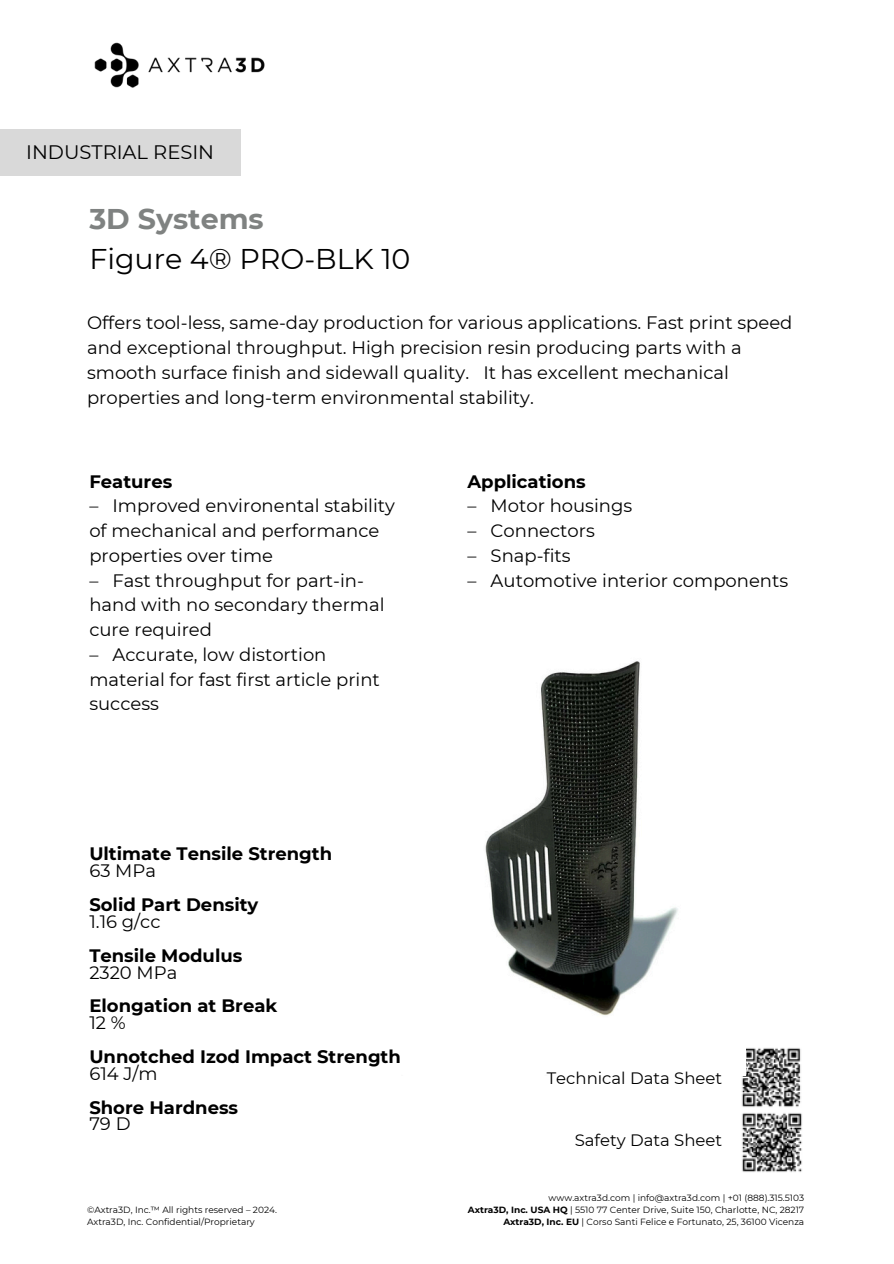
<style>
.page{position:relative;width:894px;height:1264px;background:#fff}
.page>*{position:absolute;margin:0;border:0;box-sizing:border-box;transform-origin:0 0}
.t1{font:28.5px/39.3px "Montserrat";color:#000}
.t2{font:19.5px "Montserrat";color:#000}
.t3{font:18px/24.8px "Montserrat";color:#000}
.t4{font:700 18px/16.8px "Montserrat";color:#000}
.t5{font:16.5px "Montserrat";color:#000}
.t6{font:9px "Montserrat";color:#000}
.s1{font-weight:700;color:#7f8281}
.s2{font-weight:400}
.s3{font-weight:700}
</style>
<div class="page">
<img style="left:94px;top:42px;width:171px;height:46px">
<div style="left:0;top:129px;width:240px;height:47px;background:#d9d9d9"></div>
<img style="left:741px;top:1048px;width:61px;height:124px">
<img style="left:485px;top:661px;width:260px;height:414px">
<h3 class="t2" style="left:26px;top:140px;width:189px">INDUSTRIAL RESIN</h3>
<p class="t1" style="left:89px;top:199px;width:322px"><span class="s1">3D Systems<br></span>Figure 4® PRO-BLK 10</p>
<h3 class="t3" style="left:87px;top:310px;width:706px">Offers tool-less, same-day production for various applications. Fast print speed and exceptional throughput. High precision resin producing parts with a smooth surface finish and sidewall quality. It has excellent mechanical properties and long-term environmental stability.</h3>
<h3 class="t4" style="left:89px;top:472px;width:84px">Features</h3>
<h3 class="t3" style="left:89px;top:493px;width:307px">– Improved environental stability of mechanical and performance properties over time</h3>
<h3 class="t3" style="left:89px;top:567px;width:296px">– Fast throughput for part-in&shy;hand with no secondary thermal cure required</h3>
<h3 class="t3" style="left:89px;top:642px;width:292px">– Accurate, low distortion material for fast first article print success</h3>
<h3 class="t4" style="left:89px;top:845px;width:244px">Ultimate Tensile Strength<br><span class="s2">63 MPa</span></h3>
<h3 class="t4" style="left:89px;top:896px;width:170px">Solid Part Density<br><span class="s2">1.16 g/cc</span></h3>
<h3 class="t4" style="left:89px;top:946px;width:154px">Tensile Modulus<br><span class="s2">2320 MPa</span></h3>
<p class="t4" style="left:89px;top:997px;width:189px">Elongation at Break<br><span class="s2">12 %</span></p>
<h4 class="t4" style="left:89px;top:1048px;width:313px">Unnotched Izod Impact Strength<br><span class="s2">614 J/m</span></h4>
<h4 class="t4" style="left:89px;top:1098px;width:150px">Shore Hardness<br><span class="s2">79 D</span></h4>
<p class="t6" style="left:87px;top:1204px;width:191px">©Axtra3D, Inc.™ All rights reserved – 2024.</p>
<h2 class="t6" style="left:87px;top:1216px;width:169px">Axtra3D, Inc. Confidential/Proprietary</h2>
<h3 class="t4" style="left:467px;top:472px;width:120px">Applications</h3>
<h3 class="t3" style="left:467px;top:493px;width:166px">– Motor housings</h3>
<h3 class="t3" style="left:467px;top:518px;width:129px">– Connectors</h3>
<h3 class="t3" style="left:467px;top:543px;width:105px">– Snap-fits</h3>
<h3 class="t3" style="left:467px;top:567px;width:322px">– Automotive interior components</h3>
<p class="t5" style="left:546px;top:1068px;width:177px">Technical Data Sheet</p>
<p class="t5" style="left:574px;top:1130px;width:149px">Safety Data Sheet</p>
<h1 class="t6" style="left:548px;top:1192px;width:257px">www.axtra3d.com | info@axtra3d.com | +01 (888).315.5103</h1>
<h3 class="t6" style="left:467px;top:1204px;width:338px"><span class="s3">Axtra3D, Inc. USA HQ</span> | 5510 77 Center Drive, Suite 150, Charlotte, NC, 28217</h3>
<h3 class="t6" style="left:503px;top:1216px;width:302px"><span class="s3">Axtra3D, Inc. EU</span> | Corso Santi Felice e Fortunato, 25, 36100 Vicenza</h3>
</div>
